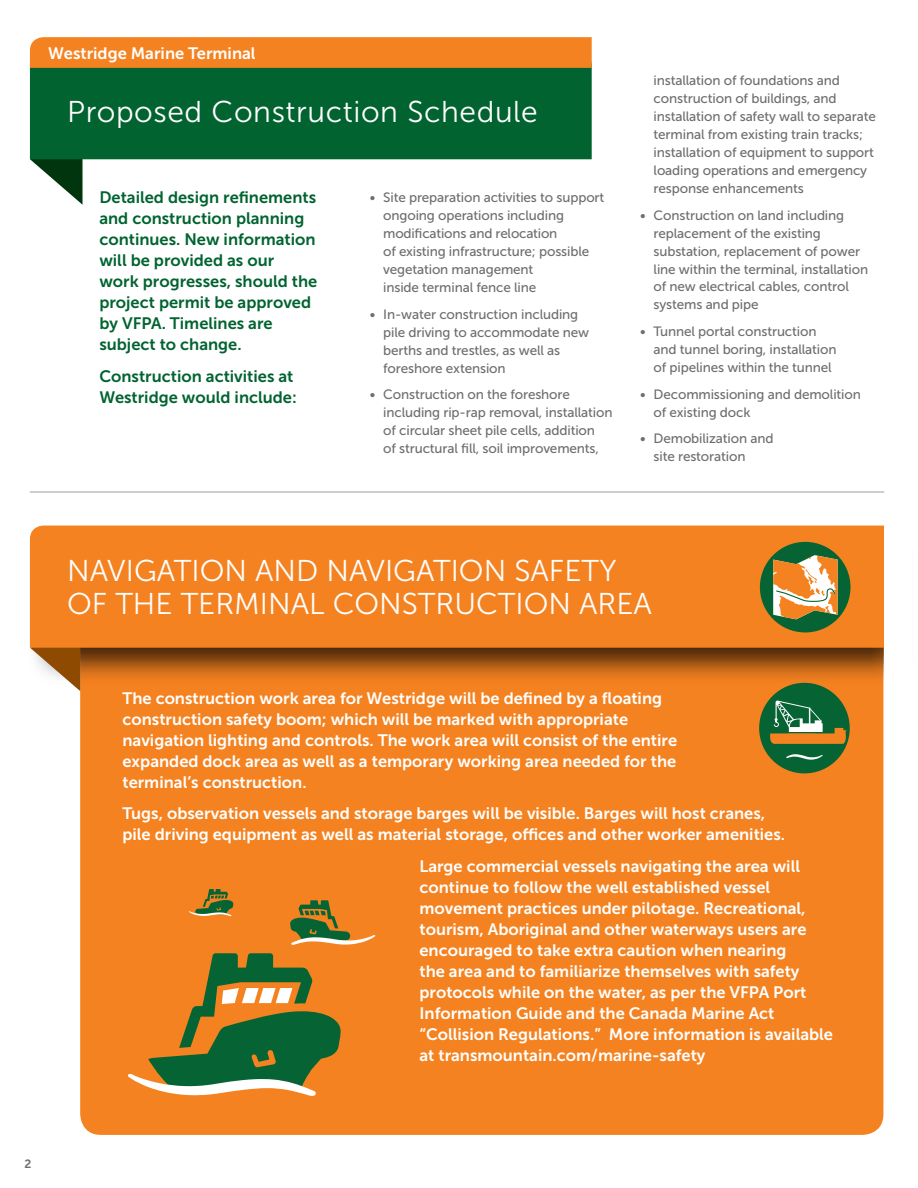
<style>
.page{position:relative;width:918px;height:1188px;background:#fff}
.page>*{position:absolute;margin:0;border:0;box-sizing:border-box;transform-origin:0 0}
.t1{font:30px/33px "Museo Sans 300";color:#fff}
.t2{font:30px "Museo Sans 300";letter-spacing:.02em;color:#fff}
.t3{font:16.5px/21px "Museo Sans 700";color:#fff}
.t4{font:16.5px/21px "Museo Sans 700";color:#006330}
.t5{font:13.5px/18px "Museo Sans 500";letter-spacing:-.01em;color:#6d6e71}
.t6{font:12px "Museo Sans 700";color:#6d6e71}
</style>
<div class="page">
<svg style="left:30px;top:159px;width:53px;height:46px"></svg>
<div style="left:30px;top:68px;width:562px;height:91px;background:#006330"></div>
<div style="left:30px;top:37px;width:562px;height:31px;background:#f58220"></div>
<hr style="left:30px;top:491px;width:854px;height:2px;background:#bcbec0">
<div style="left:80px;top:685px;width:803px;height:450px;background:#f58220"></div>
<div style="left:26px;top:526px;width:890px;height:159px;background:#000;opacity:.75"></div>
<svg style="left:30px;top:648px;width:50px;height:43px"></svg>
<div style="left:30px;top:526px;width:854px;height:122px;background:#f58220"></div>
<div style="left:131px;top:870px;width:254px;height:228px;background:#f58220"></div>
<svg style="left:128px;top:953px;width:213px;height:143px;background:#967f38"></svg>
<svg style="left:189px;top:889px;width:44px;height:27px"></svg>
<svg style="left:290px;top:900px;width:85px;height:45px;background:#ac8238"></svg>
<div style="left:760px;top:542px;width:90px;height:90px;background:#066434;border-radius:50%"></div>
<svg style="left:773px;top:555px;width:65px;height:64px;background:#d2a66d"></svg>
<div style="left:759px;top:683px;width:91px;height:90px;background:#066434;border-radius:50%"></div>
<svg style="left:770px;top:701px;width:77px;height:43px"></svg>
<svg style="left:786px;top:754px;width:37px;height:6px"></svg>
<div style="left:884px;top:510px;width:27px;height:662px;background:#fff"></div>
<p class="t3" style="left:48px;top:43px;width:209px">Westridge Marine Terminal</p>
<h1 class="t2" style="left:67px;top:95px;width:472px">Proposed Construction Schedule</h1>
<p class="t4" style="left:99px;top:187px;width:220px">Detailed design refinements and construction planning continues. New information will be provided as our work progresses, should the project permit be approved by VFPA. Timelines are subject to change.</p>
<p class="t4" style="left:99px;top:365px;width:199px">Construction activities at<br>Westridge would include:</p>
<p class="t5" style="left:383px;top:189px;width:223px;text-indent:-13px">• Site preparation activities to support ongoing operations including modifications and relocation<br>of existing infrastructure; possible vegetation management<br>inside terminal fence line</p>
<p class="t5" style="left:383px;top:305px;width:208px;text-indent:-13px">• In-water construction including pile driving to accommodate new berths and trestles, as well as foreshore extension</p>
<p class="t5" style="left:383px;top:386px;width:231px;text-indent:-13px">• Construction on the foreshore including rip-rap removal, installation of circular sheet pile cells, addition<br>of structural fill, soil improvements,</p>
<p class="t5" style="left:654px;top:71px;width:224px">installation of foundations and construction of buildings, and installation of safety wall to separate terminal from existing train tracks; installation of equipment to support loading operations and emergency response enhancements</p>
<p class="t5" style="left:654px;top:206px;width:216px;text-indent:-14px">• Construction on land including replacement of the existing substation, replacement of power line within the terminal, installation of new electrical cables, control systems and pipe</p>
<p class="t5" style="left:654px;top:323px;width:185px;text-indent:-14px">• Tunnel portal construction and tunnel boring, installation of pipelines within the tunnel</p>
<p class="t5" style="left:654px;top:385px;width:209px;text-indent:-14px">• Decommissioning and demolition of existing dock</p>
<p class="t5" style="left:654px;top:430px;width:122px;text-indent:-14px">• Demobilization and site restoration</p>
<p class="t6" style="left:21px;top:1157px;width:12px">42</p>
<h1 class="t1" style="left:67px;top:555px;width:586px">NAVIGATION AND NAVIGATION SAFETY<br>OF THE TERMINAL CONSTRUCTION AREA</h1>
<p class="t3" style="left:122px;top:687px;width:556px">The construction work area for Westridge will be defined by a floating construction safety boom; which will be marked with appropriate navigation lighting and controls. The work area will consist of the entire expanded dock area as well as a temporary working area needed for the terminal’s construction.</p>
<p class="t3" style="left:122px;top:803px;width:664px">Tugs, observation vessels and storage barges will be visible. Barges will host cranes, pile driving equipment as well as material storage, offices and other worker amenities.</p>
<p class="t3" style="left:419px;top:856px;width:415px">Large commercial vessels navigating the area will continue to follow the well established vessel movement practices under pilotage. Recreational, tourism, Aboriginal and other waterways users are encouraged to take extra caution when nearing<br>the area and to familiarize themselves with safety protocols while on the water, as per the VFPA Port Information Guide and the Canada Marine Act “Collision Regulations.” More information is available at transmountain.com/marine-safety</p>
</div>
